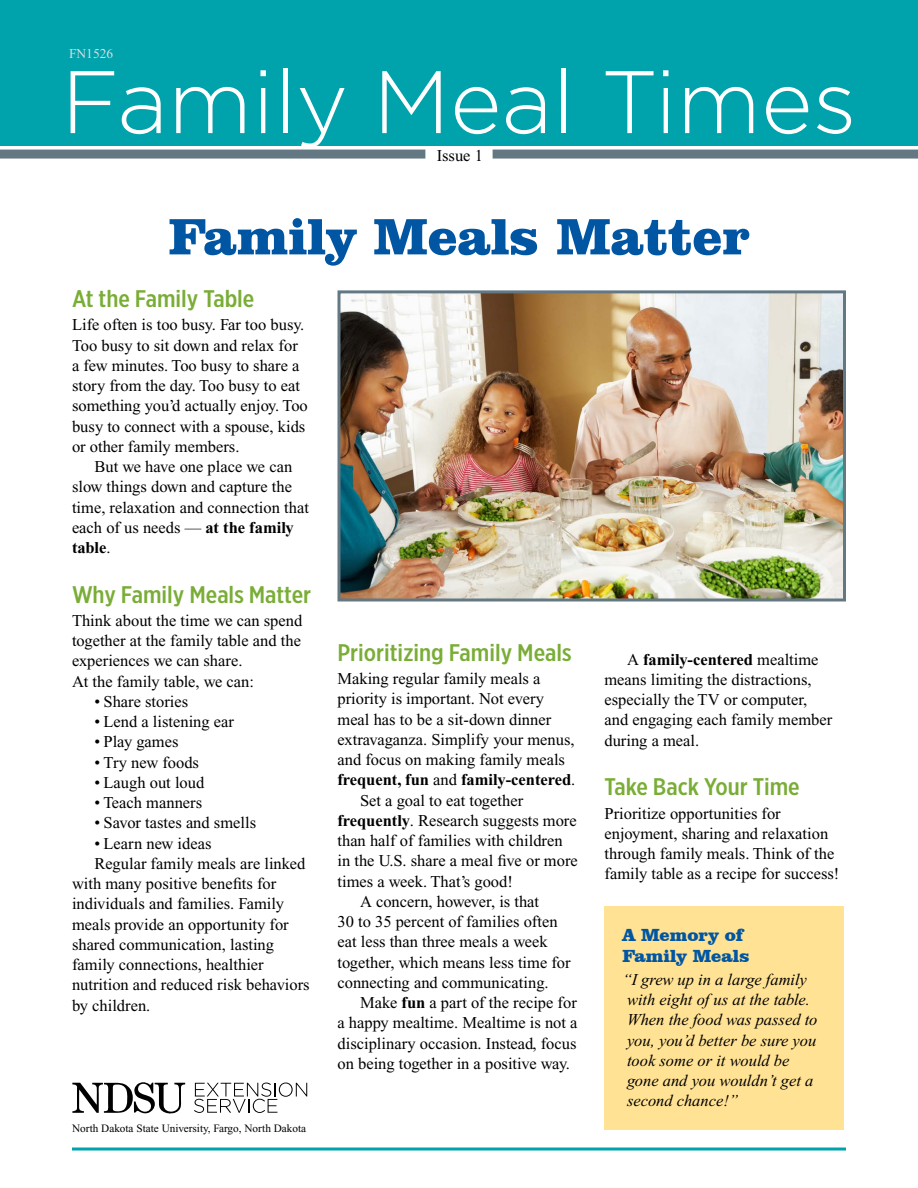
<style>
.page{position:relative;width:918px;height:1188px;background:#fff}
.page>*{position:absolute;margin:0;border:0;box-sizing:border-box;transform-origin:0 0}
.t1{font:300 88.5px "Gotham";color:#fff}
.t2{font:900 52.5px "Clarendon BT";color:#0056a2}
.t3{font:500 24px "Gotham X Narrow";color:#79ad36;scale:1.1 1}
.t4{font:900 18px/21px "Clarendon BT";color:#0056a2}
.t5{font:16.5px/20.2px "Times New Roman";color:#000}
.t6{font:italic 16.5px/20.2px "Times New Roman";color:#000}
.t7{font:700 16.5px "Times New Roman";color:#000}
.t8{font:13.5px "Times New Roman";color:#d6dfe3}
.t9{font:11.25px "Times New Roman";color:#000}
.s1{font-weight:700}
.s2{font-weight:400}
</style>
<div class="page">
<div style="left:0;top:0;width:918px;height:146px;background:#00a2ac"></div>
<div style="left:604px;top:906px;width:240px;height:224px;background:#ffe293"></div>
<hr style="left:72px;top:1148px;width:774px;height:3px;background:#00a2ac">
<div style="left:0;top:150px;width:425px;height:9px;background:#647883"></div>
<div style="left:493px;top:150px;width:425px;height:9px;background:#647883"></div>
<svg style="left:72px;top:1082px;width:113px;height:32px"></svg>
<svg style="left:194px;top:1083px;width:113px;height:30px"></svg>
<img style="left:342px;top:294px;width:500px;height:304px">
<div style="left:338px;top:290px;width:508px;height:312px;border:3px solid #647883"></div>
<p class="t8" style="left:69px;top:46px;width:46px">FN1526</p>
<h1 class="t1" style="left:61px;top:46px;width:797px">Family Meal Times</h1>
<p class="t5" style="left:437px;top:145px;width:48px">Issue 1</p>
<h2 class="t2" style="left:169px;top:204px;width:582px">Family Meals Matter</h2>
<h3 class="t3" style="left:72px;top:284px;width:167px">At the Family Table</h3>
<p class="t5" style="left:72px;top:315px;width:237px">Life often is too busy. Far too busy.<br>Too busy to sit down and relax for a few minutes. Too busy to share a story from the day. Too busy to eat something you’d actually enjoy. Too busy to connect with a spouse, kids or other family members.</p>
<p class="t5" style="left:72px;top:457px;width:238px;text-indent:23px">But we have one place we can slow things down and capture the time, relaxation and connection that each of us needs — <span class="s1">at the family table</span>.</p>
<h3 class="t3" style="left:72px;top:580px;width:219px">Why Family Meals Matter</h3>
<p class="t5" style="left:72px;top:610px;width:232px">Think about the time we can spend together at the family table and the experiences we can share.<br>At the family table, we can:</p>
<p class="t5" style="left:95px;top:691px;width:95px">• Share stories</p>
<p class="t5" style="left:95px;top:712px;width:141px">• Lend a listening ear</p>
<p class="t5" style="left:95px;top:732px;width:85px">• Play games</p>
<p class="t5" style="left:95px;top:752px;width:106px">• Try new foods</p>
<p class="t5" style="left:95px;top:772px;width:111px">• Laugh out loud</p>
<p class="t5" style="left:95px;top:793px;width:109px">• Teach manners</p>
<p class="t5" style="left:95px;top:813px;width:163px">• Savor tastes and smells</p>
<p class="t5" style="left:95px;top:833px;width:119px">• Learn new ideas</p>
<p class="t5" style="left:95px;top:853px;width:213px">Regular family meals are linked</p>
<p class="t5" style="left:72px;top:874px;width:206px">with many positive benefits for</p>
<p class="t5" style="left:72px;top:894px;width:213px">individuals and families. Family</p>
<p class="t5" style="left:72px;top:914px;width:218px">meals provide an opportunity for</p>
<p class="t5" style="left:72px;top:934px;width:204px">shared communication, lasting</p>
<p class="t5" style="left:72px;top:955px;width:193px">family connections, healthier</p>
<p class="t5" style="left:72px;top:975px;width:239px">nutrition and reduced risk behaviors</p>
<p class="t5" style="left:72px;top:995px;width:80px">by children.</p>
<p class="t9" style="left:72px;top:1122px;width:236px">North Dakota State University, Fargo, North Dakota</p>
<h3 class="t3" style="left:338px;top:638px;width:214px">Prioritizing Family Meals</h3>
<p class="t5" style="left:338px;top:669px;width:204px">Making regular family meals a</p>
<p class="t5" style="left:338px;top:689px;width:208px">priority is important. Not every</p>
<p class="t5" style="left:338px;top:709px;width:215px">meal has to be a sit-down dinner</p>
<p class="t5" style="left:338px;top:729px;width:239px">extravaganza. Simplify your menus,</p>
<p class="t5" style="left:338px;top:750px;width:229px">and focus on making family meals</p>
<p class="t7" style="left:338px;top:771px;width:239px">frequent, fun <span class="s2">and</span> family-centered<span class="s2">.</span></p>
<p class="t5" style="left:360px;top:790px;width:165px">Set a goal to eat together</p>
<p class="t5" style="left:338px;top:810px;width:241px"><span class="s1">frequently</span>. Research suggests more</p>
<p class="t5" style="left:338px;top:831px;width:227px">than half of families with children</p>
<p class="t5" style="left:338px;top:851px;width:242px">in the U.S. share a meal five or more</p>
<p class="t5" style="left:338px;top:871px;width:177px">times a week. That’s good!</p>
<p class="t5" style="left:360px;top:891px;width:181px">A concern, however, is that</p>
<p class="t5" style="left:338px;top:912px;width:222px">30 to 35 percent of families often</p>
<p class="t5" style="left:338px;top:932px;width:212px">eat less than three meals a week</p>
<p class="t5" style="left:338px;top:952px;width:235px">together, which means less time for</p>
<p class="t5" style="left:338px;top:972px;width:213px">connecting and communicating.</p>
<p class="t5" style="left:360px;top:993px;width:218px">Make <span class="s1">fun</span> a part of the recipe for</p>
<p class="t5" style="left:338px;top:1013px;width:242px">a happy mealtime. Mealtime is not a</p>
<p class="t5" style="left:338px;top:1033px;width:240px">disciplinary occasion. Instead, focus</p>
<p class="t5" style="left:338px;top:1053px;width:234px">on being together in a positive way.</p>
<p class="t5" style="left:604px;top:649px;width:229px;text-indent:23px">A <span class="s1">family-centered</span> mealtime means limiting the distractions, especially the TV or computer, and engaging each family member during a meal.</p>
<h3 class="t3" style="left:604px;top:772px;width:179px">Take Back Your Time</h3>
<p class="t5" style="left:604px;top:803px;width:236px">Prioritize opportunities for enjoyment, sharing and relaxation through family meals. Think of the family table as a recipe for success!</p>
<p class="t4" style="left:622px;top:924px;width:129px">A Memory of<br>Family Meals</p>
<p class="t6" style="left:622px;top:970px;width:197px">“I grew up in a large family with eight of us at the table.<br>When the food was passed to you, you’d better be sure you took some or it would be gone and you wouldn’t get a second chance!”</p>
</div>
